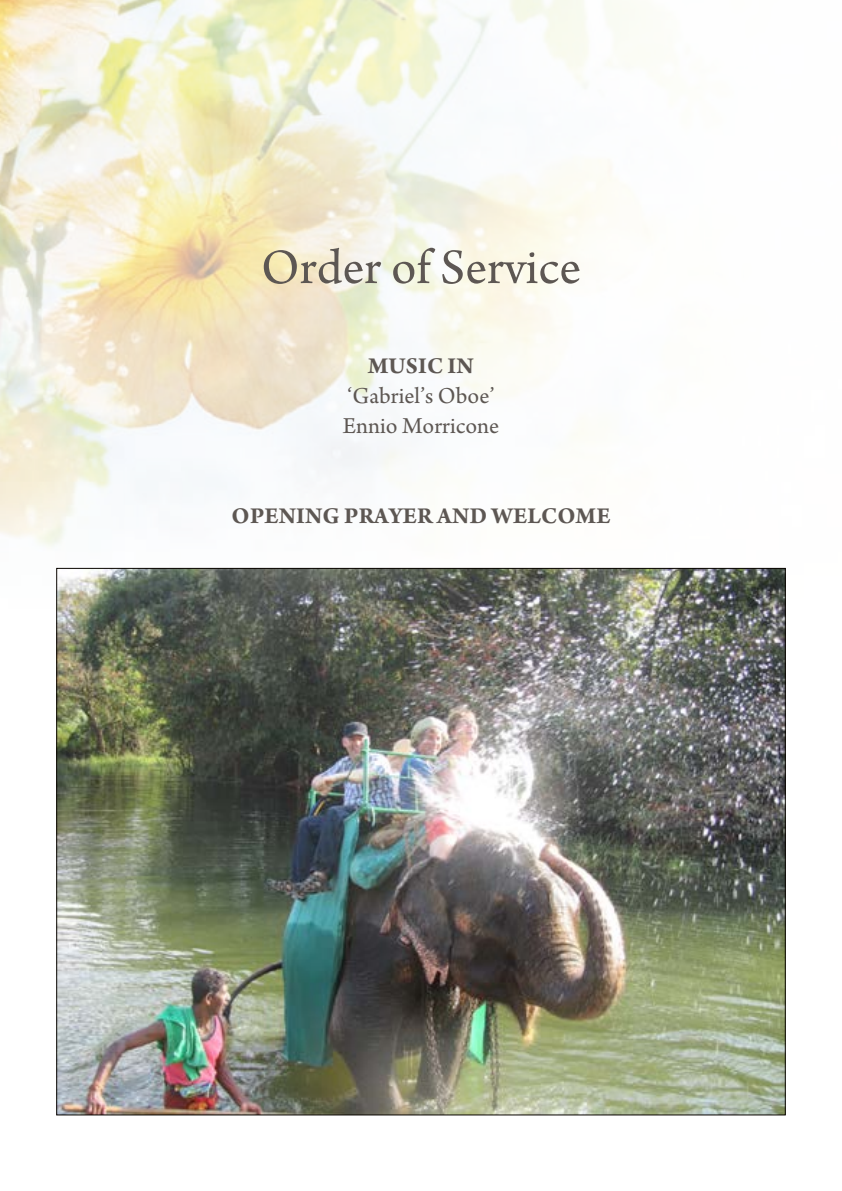
<style>
.page{position:relative;width:842px;height:1191px;background:#fff}
.page>*{position:absolute;margin:0;border:0;box-sizing:border-box;transform-origin:0 0}
.t1{font:52px "Arno Pro";color:#5d5753}
.t2{font:700 24px "Arno Pro";letter-spacing:.01em;color:#5d5753}
.t3{font:24px/30px "Arno Pro";color:#5d5753}
</style>
<div class="page">
<img style="left:0;top:0;width:786px;height:568px">
<img style="left:58px;top:570px;width:726px;height:543px">
<h1 class="t1" style="left:261px;top:238px;width:322px">Order of Service</h1>
<p class="t2" style="left:368px;top:352px;width:107px">MUSIC IN</p>
<p class="t3" style="left:343px;top:382px;width:158px">‘Gabriel’s Oboe’<br>Ennio Morricone</p>
<p class="t2" style="left:232px;top:502px;width:380px">OPENING PRAYER AND WELCOME</p>
</div>
